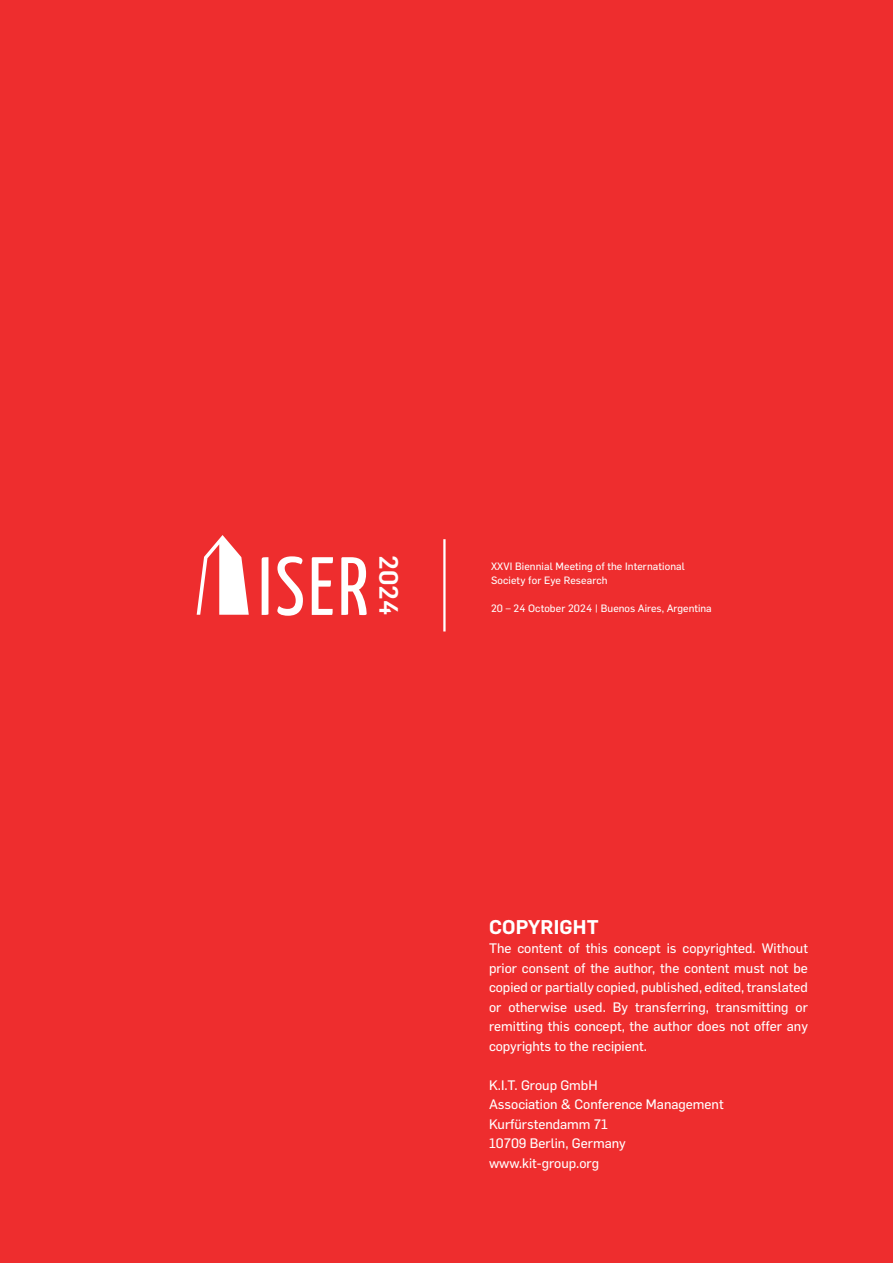
<style>
.page{position:relative;width:893px;height:1263px;background:#ee2d2e}
.page>*{position:absolute;margin:0;border:0;box-sizing:border-box;transform-origin:0 0}
.t1{font:500 25.95px "Flama";color:#fff}
.t2{font:600 19.5px "Flama";letter-spacing:.01em;color:#fff}
.t3{font:13.5px/19.5px "Flama Basic";color:#fff;text-align:justify}
.t4{font:10.5px/14.1px "Flama Basic";letter-spacing:.01em;color:#fff}
</style>
<div class="page">
<hr style="left:443px;top:539px;width:3px;height:92px;background:#fff">
<svg style="left:262px;top:556px;width:105px;height:60px"></svg>
<svg style="left:197px;top:535px;width:52px;height:80px"></svg>
<h1 class="t1" style="left:407px;top:555px;width:62px;rotate:90deg">2024</h1>
<p class="t4" style="left:491px;top:558px;width:195px">XXVI Biennial Meeting of the International<br>Society for Eye Research</p>
<p class="t4" style="left:491px;top:601px;width:222px">20 – 24 October 2024 | Buenos Aires, Argentina</p>
<h2 class="t2" style="left:489px;top:913px;width:111px">COPYRIGHT</h2>
<p class="t3" style="left:489px;top:938px;width:320px">The content of this concept is copyrighted. Without prior consent of the author, the content must not be copied or partially copied, published, edited, translated or otherwise used. By transferring, transmitting or remitting this concept, the author does not offer any copyrights to the recipient.</p>
<p class="t3" style="left:489px;top:1074px;width:236px;text-align:left">K.I.T. Group GmbH<br>Association &amp; Conference Management<br>Kurfürstendamm 71<br>10709 Berlin, Germany www.kit-group.org</p>
</div>
